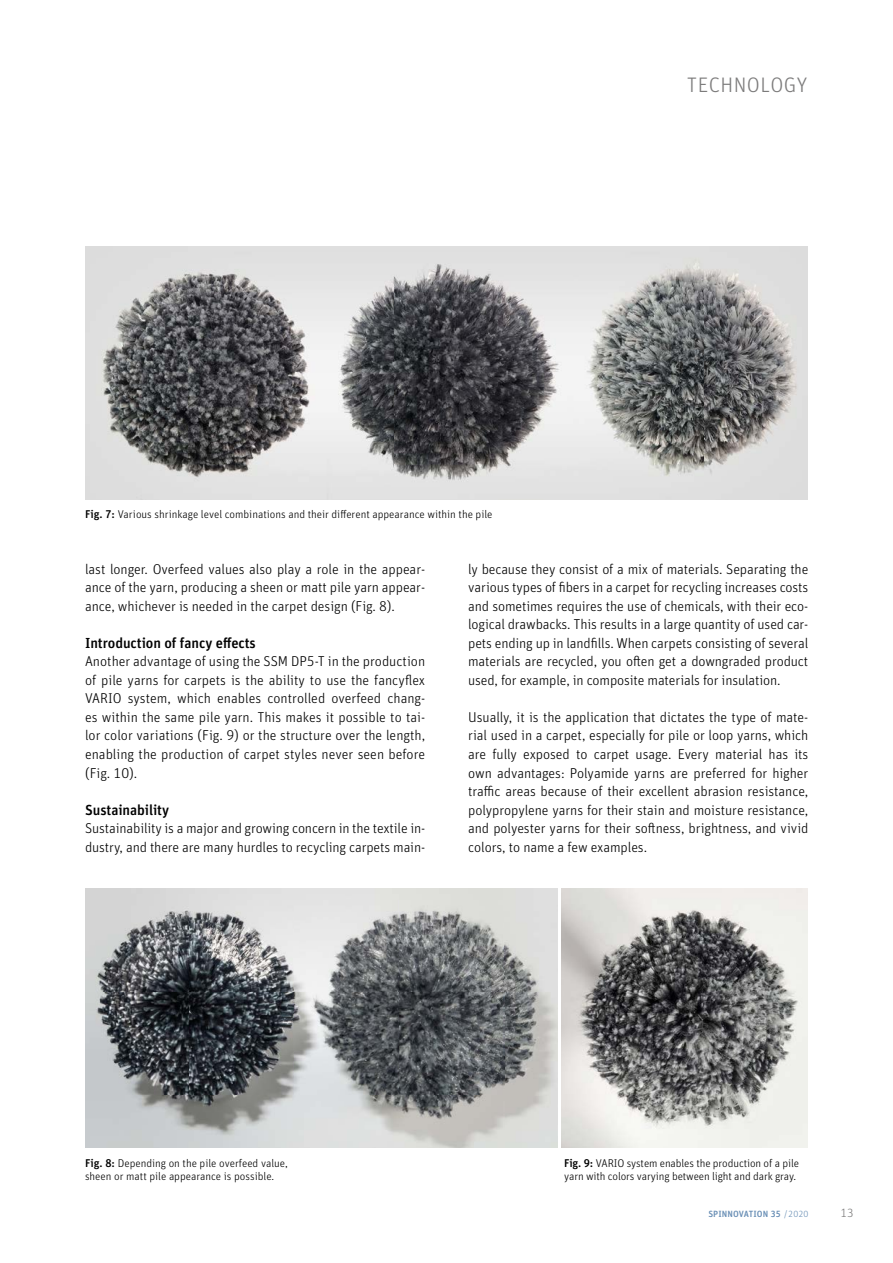
<style>
.page{position:relative;width:893px;height:1263px;background:#fff}
.page>*{position:absolute;margin:0;border:0;box-sizing:border-box;transform-origin:0 0}
.t1{font:300 21px "Unit Pro";letter-spacing:.02em;color:#7c7b7b}
.t2{font:500 14.55px "Unit Pro";letter-spacing:-.005em;color:#000}
.t3{font:300 14.25px/18.6px "Unit Pro";letter-spacing:-.01em;color:#000;text-align:justify}
.t4{font:300 12px "Unit Pro";color:#7c7b7b}
.t5{font:300 11.25px/13.5px "Unit Pro";color:#000}
.t6{font:500 9px "Unit Pro";letter-spacing:.01em;color:#688eb5}
.s1{font-weight:500}
.s2{font-weight:300}
</style>
<div class="page">
<img style="left:85px;top:247px;width:723px;height:252px">
<img style="left:85px;top:889px;width:472px;height:258px">
<img style="left:561px;top:889px;width:247px;height:258px">
<p class="t5" style="left:85px;top:507px;width:409px"><span class="s1">Fig. 7:</span> Various shrinkage level combinations and their different appearance within the pile</p>
<h1 class="t1" style="left:687px;top:70px;width:122px">TECHNOLOGY</h1>
<p class="t3" style="left:85px;top:559px;width:342px">last longer. Overfeed values also play a role in the appear&shy;ance of the yarn, producing a sheen or matt pile yarn appear&shy;ance, whichever is needed in the carpet design (Fig. 8).</p>
<p class="t2" style="left:85px;top:632px;width:172px">Introduction of fancy effects</p>
<p class="t3" style="left:85px;top:651px;width:342px">Another advantage of using the SSM DP5-T in the production of pile yarns for carpets is the ability to use the fancyflex VARIO system, which enables controlled overfeed chang&shy;es within the same pile yarn. This makes it possible to tai&shy;lor color variations (Fig. 9) or the structure over the length, enabling the production of carpet styles never seen before (Fig. 10).</p>
<p class="t2" style="left:85px;top:799px;width:86px">Sustainability</p>
<p class="t3" style="left:85px;top:818px;width:342px">Sustainability is a major and growing concern in the textile in&shy;dustry, and there are many hurdles to recycling carpets main-</p>
<p class="t3" style="left:468px;top:559px;width:342px">ly because they consist of a mix of materials. Separating the various types of fibers in a carpet for recycling increases costs and sometimes requires the use of chemicals, with their eco&shy;logical drawbacks. This results in a large quantity of used car&shy;pets ending up in landfills. When carpets consisting of several materials are recycled, you often get a downgraded product used, for example, in composite materials for insulation.</p>
<p class="t3" style="left:468px;top:707px;width:342px">Usually, it is the application that dictates the type of mate&shy;rial used in a carpet, especially for pile or loop yarns, which are fully exposed to carpet usage. Every material has its own advantages: Polyamide yarns are preferred for higher traffic areas because of their excellent abrasion resistance, polypropylene yarns for their stain and moisture resistance, and polyester yarns for their softness, brightness, and vivid colors, to name a few examples.</p>
<p class="t5" style="left:85px;top:1156px;width:204px"><span class="s1">Fig. 8:</span> Depending on the pile overfeed value, sheen or matt pile appearance is possible.</p>
<p class="t5" style="left:564px;top:1156px;width:236px"><span class="s1">Fig. 9:</span> VARIO system enables the production of a pile yarn with colors varying between light and dark gray.</p>
<p class="t6" style="left:708px;top:1207px;width:101px">SPINNOVATION 35 <span class="s2">/2020</span></p>
<p class="t4" style="left:840px;top:1205px;width:15px">13</p>
</div>
